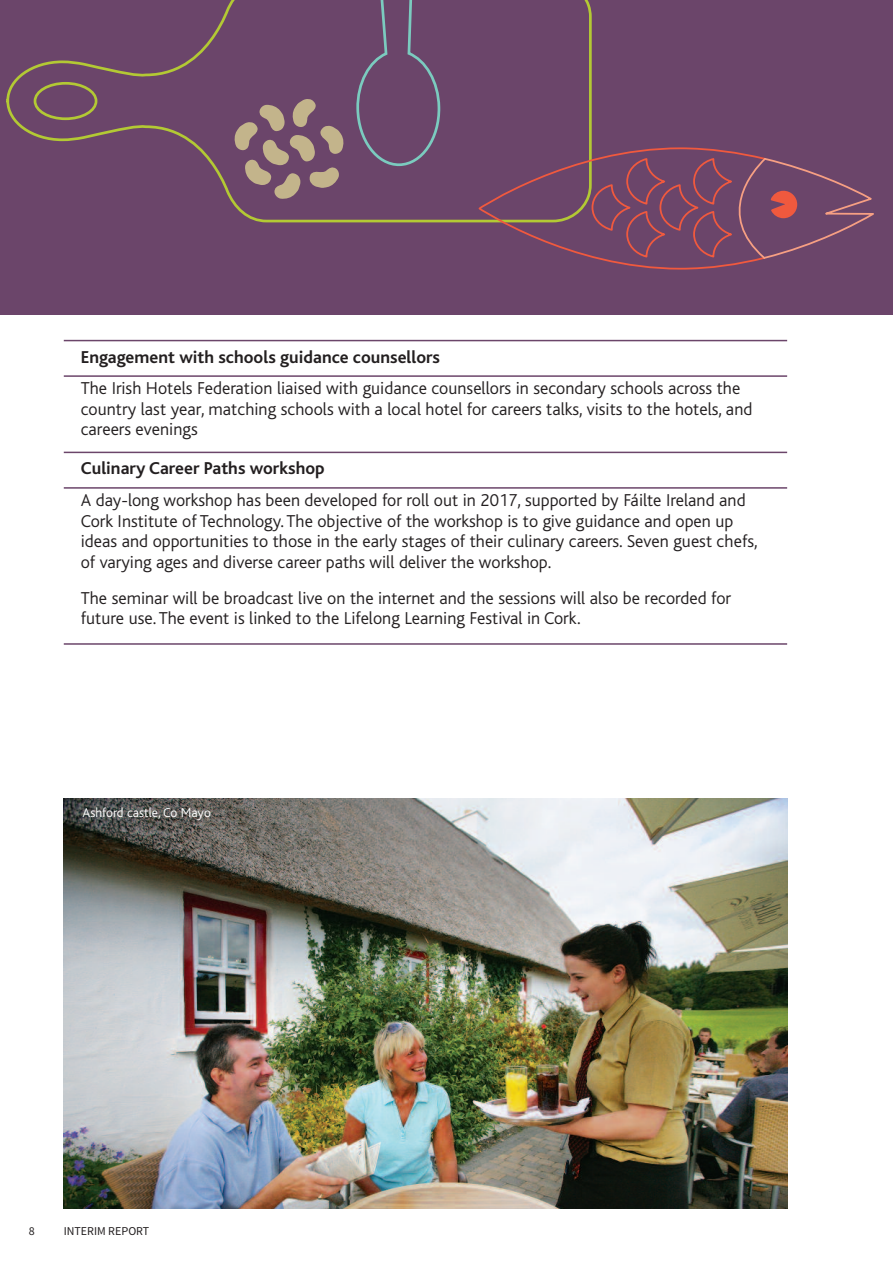
<style>
.page{position:relative;width:893px;height:1263px;background:#fff}
.page>*{position:absolute;margin:0;border:0;box-sizing:border-box;transform-origin:0 0}
.t1{font:300 18px/20.7px "Bliss";color:#231f20}
.t2{font:700 18px "Bliss";color:#231f20}
.t3{font:300 13.5px "Bliss";color:#fff}
.t4{font:12px "Source Sans Pro";color:#231f20}
</style>
<div class="page">
<div style="left:0;top:0;width:893px;height:315px;background:#6b456a"></div>
<svg style="left:6px;top:0;width:586px;height:222px"></svg>
<hr style="left:64px;top:340px;width:723px;height:1px;background:#6b456a">
<hr style="left:64px;top:375px;width:723px;height:2px;background:#6b456a">
<hr style="left:64px;top:452px;width:723px;height:1px;background:#6b456a">
<hr style="left:64px;top:487px;width:723px;height:2px;background:#6b456a">
<hr style="left:64px;top:643px;width:723px;height:2px;background:#6b456a">
<svg style="left:479px;top:147px;width:395px;height:123px"></svg>
<img style="left:64px;top:798px;width:723px;height:411px">
<p class="t2" style="left:81px;top:350px;width:361px">Engagement with schools guidance counsellors</p>
<p class="t1" style="left:81px;top:379px;width:673px">The Irish Hotels Federation liaised with guidance counsellors in secondary schools across the country last year, matching schools with a local hotel for careers talks, visits to the hotels, and careers evenings</p>
<p class="t2" style="left:81px;top:462px;width:245px">Culinary Career Paths workshop</p>
<p class="t1" style="left:81px;top:491px;width:678px">A day-long workshop has been developed for roll out in 2017, supported by Fáilte Ireland and Cork Institute of Technology. The objective of the workshop is to give guidance and open up ideas and opportunities to those in the early stages of their culinary careers. Seven guest chefs, of varying ages and diverse career paths will deliver the workshop.</p>
<p class="t1" style="left:81px;top:589px;width:652px">The seminar will be broadcast live on the internet and the sessions will also be recorded for future use. The event is linked to the Lifelong Learning Festival in Cork.</p>
<p class="t3" style="left:83px;top:807px;width:130px">Ashford castle, Co Mayo</p>
<p class="t4" style="left:29px;top:1226px;width:7px">8</p>
<p class="t4" style="left:64px;top:1226px;width:87px">INTERIM REPORT</p>
</div>
